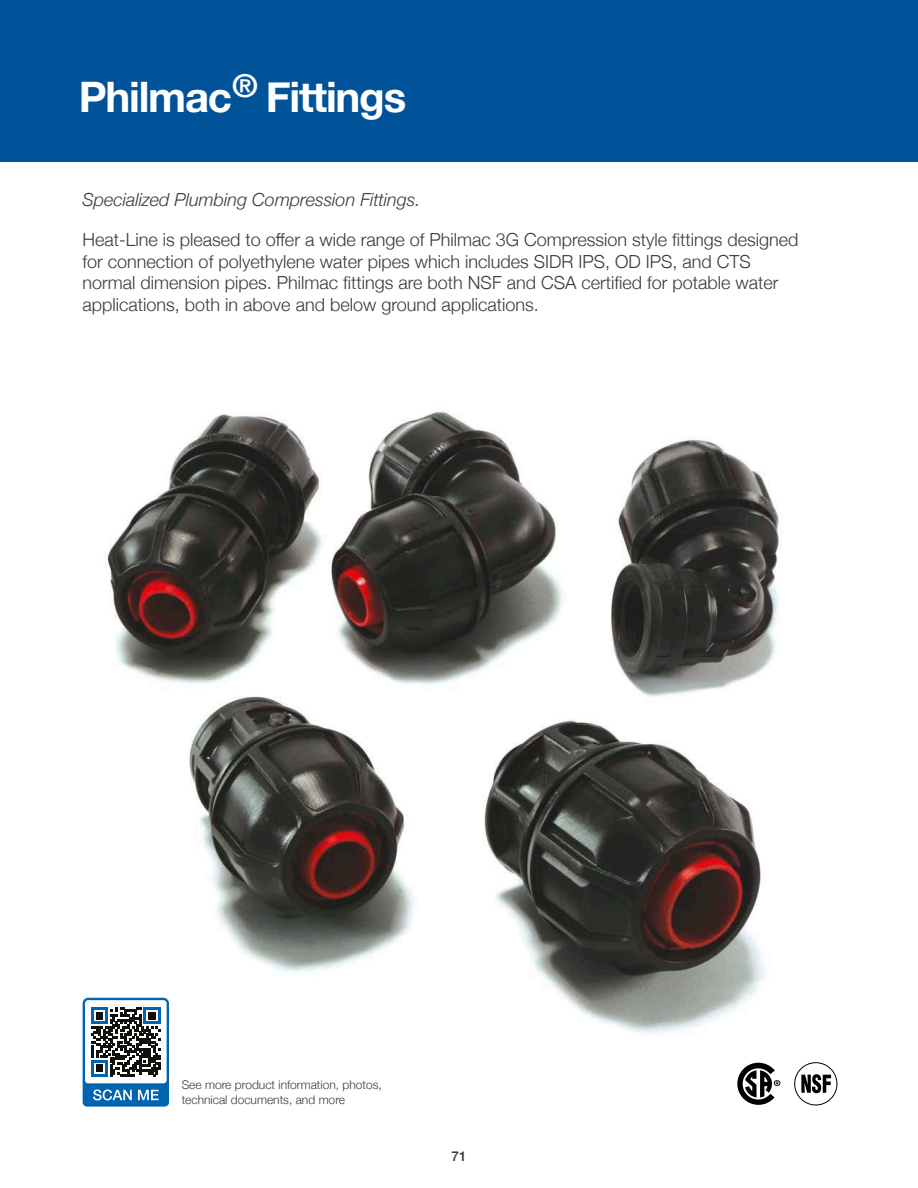
<style>
.page{position:relative;width:918px;height:1188px;background:#fff}
.page>*{position:absolute;margin:0;border:0;box-sizing:border-box;transform-origin:0 0}
.Product_Heading{font:700 42px "Helvetica Neue";letter-spacing:-.03em;color:#fff}
.t1{font:300 18px/21.6px "Helvetica Neue";color:#393939}
.t2{font:italic 300 18px "Helvetica Neue";color:#393939}
.t3{font:500 13.5px "Helvetica Neue";color:#393939}
.t4{font:300 12px/14.4px "Helvetica Neue";color:#393939}
</style>
<div class="page">
<div style="left:0;top:0;width:918px;height:162px;background:#005299"></div>
<img style="left:82px;top:411px;width:697px;height:632px">
<svg style="left:83px;top:998px;width:86px;height:109px"></svg>
<svg style="left:737px;top:1063px;width:43px;height:42px"></svg>
<div style="left:794px;top:1062px;width:43px;height:43px;background:#fff;border:1px solid #000;border-radius:50%"></div>
<svg style="left:801px;top:1074px;width:30px;height:19px"></svg>
<p class="Product_Heading" style="left:79px;top:64px;width:329px">Philmac<sup>®</sup> Fittings</p>
<p class="t2" style="left:83px;top:186px;width:340px">Specialized Plumbing Compression Fittings.</p>
<p class="t1" style="left:83px;top:227px;width:717px">Heat-Line is pleased to offer a wide range of Philmac 3G Compression style fittings designed for connection of polyethylene water pipes which includes SIDR IPS, OD IPS, and CTS normal dimension pipes. Philmac fittings are both NSF and CSA certified for potable water applications, both in above and below ground applications.</p>
<p class="t4" style="left:182px;top:1077px;width:202px">See more product information, photos, technical documents, and more</p>
<p class="t3" style="left:451px;top:1145px;width:17px">71</p>
</div>
